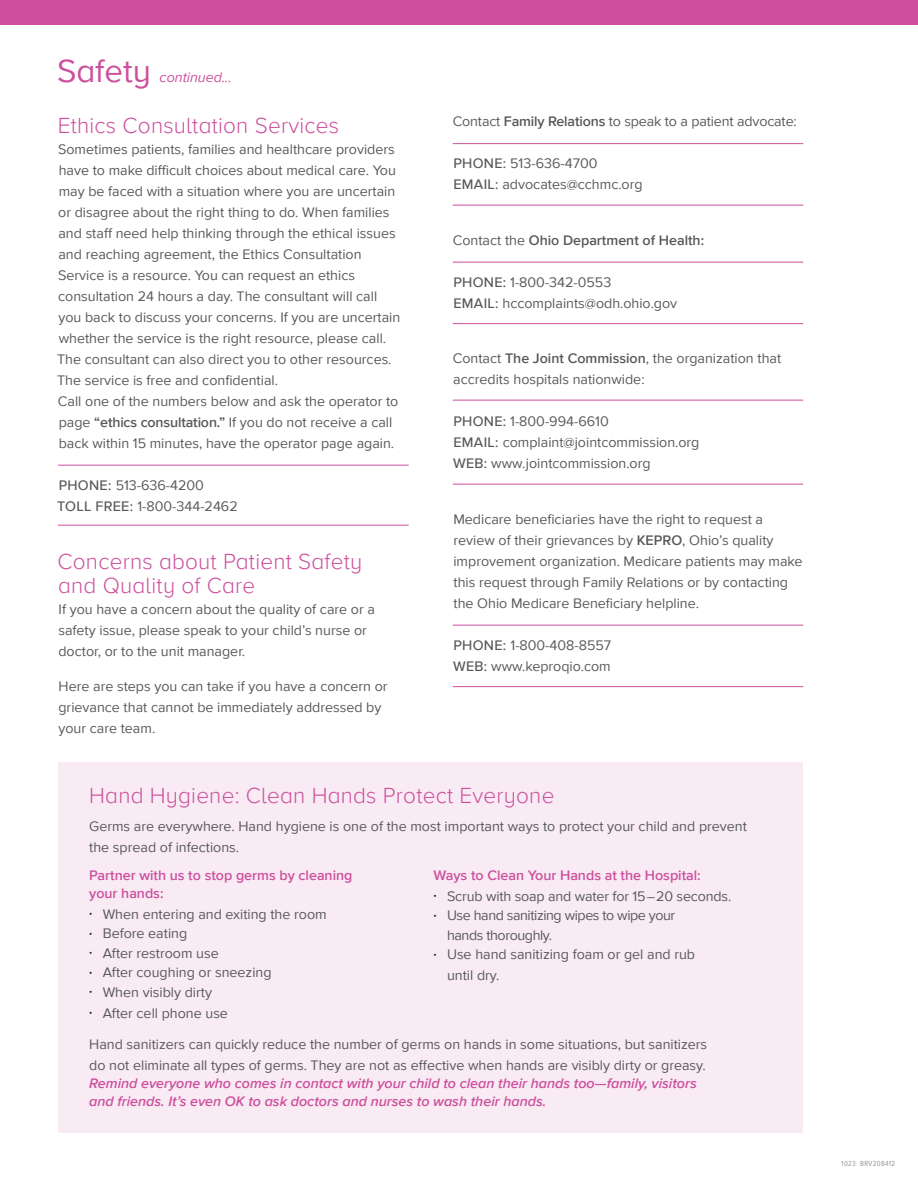
<style>
.page{position:relative;width:918px;height:1188px;background:#fff}
.page>*{position:absolute;margin:0;border:0;box-sizing:border-box;transform-origin:0 0}
.t1{font:33px "Proxima Nova A";color:#cd4f9d}
.t2{font:300 22.5px/24px "Proxima Nova A";letter-spacing:.01em;color:#cd4f9d}
.t3{font:14.25px/21px "Proxima Nova";color:#57585a}
.t4{font:italic 600 14.25px/18px "Proxima Nova";color:#cd4f9d}
.t5{font:600 14.25px/18px "Proxima Nova";color:#cd4f9d}
.t6{font:14.25px/19.5px "Proxima Nova";letter-spacing:-.03em;color:#57585a}
.t7{font:600 14.25px "Proxima Nova";color:#57585a}
.t8{font:italic 14.25px "Proxima Nova";color:#cd4f9d}
.t9{font:7.5px "Proxima Nova Cond";letter-spacing:.05em;color:#939598}
.s1{font-weight:600}
.s2{font-weight:500}
.s3{font-weight:400}
</style>
<div class="page">
<hr style="left:58px;top:465px;width:351px;height:1px;background:#cd4f9d">
<hr style="left:58px;top:525px;width:351px;height:1px;background:#cd4f9d">
<hr style="left:453px;top:143px;width:350px;height:1px;background:#cd4f9d">
<hr style="left:453px;top:205px;width:350px;height:1px;background:#cd4f9d">
<hr style="left:453px;top:262px;width:350px;height:1px;background:#cd4f9d">
<hr style="left:453px;top:323px;width:350px;height:1px;background:#cd4f9d">
<hr style="left:453px;top:400px;width:350px;height:1px;background:#cd4f9d">
<hr style="left:453px;top:484px;width:350px;height:1px;background:#cd4f9d">
<hr style="left:453px;top:625px;width:350px;height:1px;background:#cd4f9d">
<hr style="left:453px;top:686px;width:350px;height:1px;background:#cd4f9d">
<div style="left:0;top:0;width:918px;height:24px;background:#cd4f9d"></div>
<div style="left:58px;top:762px;width:745px;height:371px;background:#f8ebf3"></div>
<h1 class="t1" style="left:57px;top:46px;width:96px">Safety</h1>
<p class="t8" style="left:160px;top:67px;width:74px">continued...</p>
<h2 class="t2" style="left:58px;top:112px;width:283px">Ethics Consultation Services</h2>
<p class="t3" style="left:57px;top:138px;width:345px">Sometimes patients, families and healthcare providers have to make difficult choices about medical care. You may be faced with a situation where you are uncertain or disagree about the right thing to do. When families and staff need help thinking through the ethical issues and reaching agreement, the Ethics Consultation Service is a resource. You can request an ethics consultation 24 hours a day. The consultant will call you back to discuss your concerns. If you are uncertain whether the service is the right resource, please call.<br>The consultant can also direct you to other resources.<br>The service is free and confidential.<br>Call one of the numbers below and ask the operator to page <span class="s1">“ethics consultation.”</span> If you do not receive a call back within 15 minutes, have the operator page again.</p>
<p class="t3" style="left:57px;top:474px;width:182px"><span class="s2">PHONE:</span> 513-636-4200<br><span class="s2">TOLL FREE:</span> 1-800-344-2462</p>
<h2 class="t2" style="left:58px;top:549px;width:306px">Concerns about Patient Safety and Quality of Care</h2>
<p class="t3" style="left:58px;top:598px;width:318px">If you have a concern about the quality of care or a safety issue, please speak to your child’s nurse or doctor, or to the unit manager.</p>
<p class="t3" style="left:58px;top:675px;width:331px">Here are steps you can take if you have a concern or grievance that cannot be immediately addressed by your care team.</p>
<p class="t3" style="left:453px;top:110px;width:346px">Contact <span class="s1">Family Relations</span> to speak to a patient advocate:</p>
<p class="t3" style="left:453px;top:152px;width:191px"><span class="s2">PHONE:</span> 513-636-4700<br><span class="s2">EMAIL:</span> advocates@cchmc.org</p>
<p class="t7" style="left:453px;top:229px;width:253px"><span class="s3">Contact the</span> Ohio Department of Health:</p>
<p class="t3" style="left:453px;top:271px;width:225px"><span class="s2">PHONE:</span> 1-800-342-0553<br><span class="s2">EMAIL:</span> hccomplaints@odh.ohio.gov</p>
<p class="t3" style="left:453px;top:347px;width:330px">Contact <span class="s1">The Joint Commission</span>, the organization that accredits hospitals nationwide:</p>
<p class="t3" style="left:453px;top:410px;width:248px"><span class="s2">PHONE:</span> 1-800-994-6610<br><span class="s2">EMAIL:</span> complaint@jointcommission.org<br><span class="s2">WEB:</span> www.jointcommission.org</p>
<p class="t3" style="left:453px;top:508px;width:351px">Medicare beneficiaries have the right to request a review of their grievances by <span class="s1">KEPRO</span>, Ohio’s quality improvement organization. Medicare patients may make this request through Family Relations or by contacting the Ohio Medicare Beneficiary helpline.</p>
<p class="t3" style="left:453px;top:634px;width:160px"><span class="s2">PHONE:</span> 1-800-408-8557<br><span class="s2">WEB:</span> www.keproqio.com</p>
<h2 class="t2" style="left:89px;top:783px;width:467px">Hand Hygiene: Clean Hands Protect Everyone</h2>
<p class="t3" style="left:89px;top:815px;width:659px">Germs are everywhere. Hand hygiene is one of the most important ways to protect your child and prevent the spread of infections.</p>
<p class="t5" style="left:89px;top:866px;width:265px">Partner with us to stop germs by cleaning your hands:</p>
<p class="t3" style="left:89px;top:903px;width:239px"><sup>•</sup> When entering and exiting the room</p>
<p class="t3" style="left:89px;top:922px;width:100px"><sup>•</sup> Before eating</p>
<p class="t3" style="left:89px;top:942px;width:131px"><sup>•</sup> After restroom use</p>
<p class="t3" style="left:89px;top:961px;width:184px"><sup>•</sup> After coughing or sneezing</p>
<p class="t3" style="left:89px;top:981px;width:124px"><sup>•</sup> When visibly dirty</p>
<p class="t3" style="left:89px;top:1002px;width:140px"><sup>•</sup> After cell phone use</p>
<p class="t5" style="left:434px;top:866px;width:269px">Ways to Clean Your Hands at the Hospital:</p>
<p class="t3" style="left:434px;top:885px;width:299px"><sup>•</sup> Scrub with soap and water for 15–20 seconds.</p>
<p class="t6" style="left:447px;top:905px;width:230px;text-indent:-14px"><sup>•</sup> Use hand sanitizing wipes to wipe your hands thoroughly.</p>
<p class="t3" style="left:447px;top:943px;width:250px;text-indent:-14px"><sup>•</sup> Use hand sanitizing foam or gel and rub until dry.</p>
<p class="t3" style="left:89px;top:1033px;width:620px">Hand sanitizers can quickly reduce the number of germs on hands in some situations, but sanitizers do not eliminate all types of germs. They are not as effective when hands are visibly dirty or greasy.</p>
<p class="t4" style="left:89px;top:1074px;width:609px">Remind everyone who comes in contact with your child to clean their hands too—family, visitors and friends. It’s even OK to ask doctors and nurses to wash their hands.</p>
<p class="t9" style="left:841px;top:1158px;width:56px">1023 BRV208412</p>
</div>
